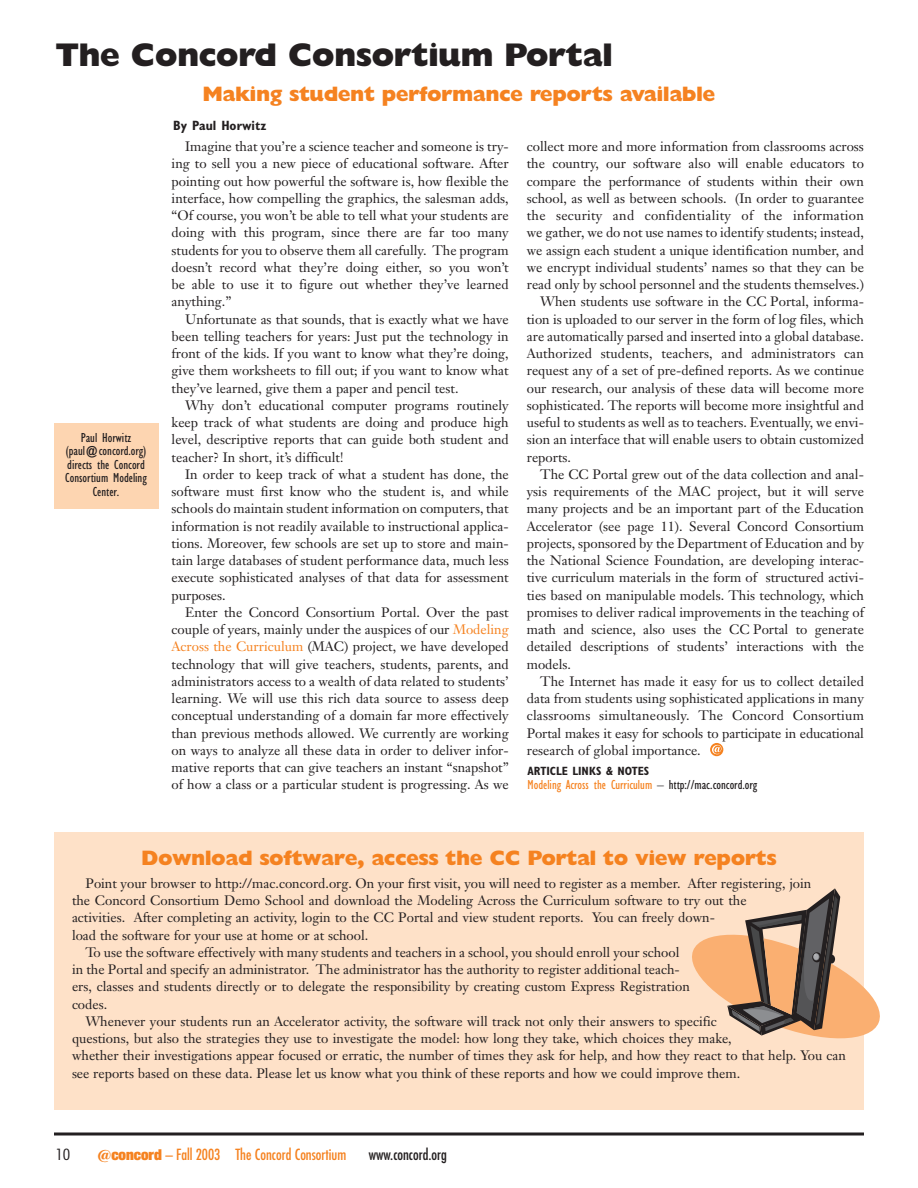
<style>
.page{position:relative;width:918px;height:1188px;background:#fff}
.page>*{position:absolute;margin:0;border:0;box-sizing:border-box;transform-origin:0 0}
.t1{font:800 33px "Gill Sans";letter-spacing:-.025em;color:#231f20}
.t2{font:800 21px "Gill Sans";letter-spacing:-.025em;color:#f58220}
.t3{font:condensed 15px "Futura";color:#f58220}
.t4{font:condensed 15px "Futura";color:#231f20}
.t5{font:300 condensed 15px "Futura";color:#231f20;scale:1.2 1}
.t6{font:13.5px/17.2px "Janson Text";color:#231f20;text-align:justify}
.t7{font:condensed 13.5px/13.5px "Gill Sans";color:#231f20;text-align:center}
.t8{font:condensed 13.5px "Gill Sans";color:#f58220}
.t9{font:13.5px "Janson Text";letter-spacing:.02em;color:#231f20}
.t10{font:700 condensed 13.5px "Gill Sans";color:#231f20}
.t11{font:700 condensed 12px "Gill Sans";color:#231f20}
.s1{color:#f58220}
.s2{color:#231f20}
.s3{font-family:"New Baskerville";font-weight:700;font-stretch:normal}
.s4{font-family:"Helvetica Neue";font-weight:900;font-stretch:expanded}
</style>
<div class="page">
<svg style="left:710px;top:743px;width:13px;height:13px"></svg>
<svg style="left:712px;top:745px;width:9px;height:9px"></svg>
<svg style="left:54px;top:1132px;width:810px;height:4px;background:#595657"></svg>
<div style="left:54px;top:423px;width:104px;height:86px;background:#fdd5b1"></div>
<div style="left:54px;top:832px;width:810px;height:277px;background:#fee1c8"></div>
<svg style="left:692px;top:888px;width:188px;height:151px"></svg>
<h1 class="t1" style="left:56px;top:43px;width:559px">The Concord Consortium Portal</h1>
<h2 class="t2" style="left:203px;top:86px;width:514px">Making student performance reports available</h2>
<p class="t10" style="left:173px;top:121px;width:95px">By Paul Horwitz</p>
<p class="t7" style="left:65px;top:432px;width:83px">Paul Horwitz (paul@concord.org) directs the Concord<br>Consortium Modeling<br>Center.</p>
<p class="t6" style="left:172px;top:139px;width:339px;text-indent:14px">Imagine that you’re a science teacher and someone is try&shy;ing to sell you a new piece of educational software. After pointing out how powerful the software is, how flexible the interface, how compelling the graphics, the salesman adds, “Of course, you won’t be able to tell what your students are doing with this program, since there are far too many students for you to observe them all carefully. The program doesn’t record what they’re doing either, so you won’t be able to use it to figure out whether they’ve learned anything.”</p>
<p class="t6" style="left:172px;top:312px;width:339px;text-indent:14px">Unfortunate as that sounds, that is exactly what we have been telling teachers for years: Just put the technology in front of the kids. If you want to know what they’re doing, give them worksheets to fill out; if you want to know what they’ve learned, give them a paper and pencil test.</p>
<p class="t6" style="left:172px;top:398px;width:339px;text-indent:14px">Why don’t educational computer programs routinely keep track of what students are doing and produce high level, descriptive reports that can guide both student and teacher? In short, it’s difficult!</p>
<p class="t6" style="left:172px;top:467px;width:339px;text-indent:14px">In order to keep track of what a student has done, the software must first know who the student is, and while schools do maintain student information on computers, that information is not readily available to instructional applica&shy;tions. Moreover, few schools are set up to store and main&shy;tain large databases of student performance data, much less execute sophisticated analyses of that data for assessment purposes.</p>
<p class="t6" style="left:172px;top:605px;width:339px;text-indent:14px">Enter the Concord Consortium Portal. Over the past couple of years, mainly under the auspices of our <span class="s1">Modeling Across the Curriculum</span> (MAC) project, we have developed technology that will give teachers, students, parents, and administrators access to a wealth of data related to students’ learning. We will use this rich data source to assess deep conceptual understanding of a domain far more effectively than previous methods allowed. We currently are working on ways to analyze all these data in order to deliver infor&shy;mative reports that can give teachers an instant “snapshot” of how a class or a particular student is progressing. As we</p>
<p class="t6" style="left:527px;top:139px;width:339px">collect more and more information from classrooms across</p>
<p class="t6" style="left:527px;top:156px;width:339px">the country, our software also will enable educators to</p>
<p class="t6" style="left:527px;top:174px;width:339px">compare the performance of students within their own</p>
<p class="t6" style="left:527px;top:191px;width:339px">school, as well as between schools. (In order to guarantee</p>
<p class="t9" style="left:527px;top:210px;width:339px">the security and confidentiality of the information</p>
<p class="t6" style="left:527px;top:225px;width:339px">we gather, we do not use names to identify students; instead,</p>
<p class="t6" style="left:527px;top:243px;width:339px">we assign each student a unique identification number, and</p>
<p class="t6" style="left:527px;top:260px;width:339px">we encrypt individual students’ names so that they can be</p>
<p class="t6" style="left:527px;top:277px;width:339px">read only by school personnel and the students themselves.)</p>
<p class="t6" style="left:540px;top:294px;width:325px">When students use software in the CC Portal, informa-</p>
<p class="t6" style="left:527px;top:312px;width:339px">tion is uploaded to our server in the form of log files, which</p>
<p class="t6" style="left:527px;top:329px;width:339px">are automatically parsed and inserted into a global database.</p>
<p class="t6" style="left:527px;top:346px;width:339px">Authorized students, teachers, and administrators can</p>
<p class="t6" style="left:527px;top:363px;width:339px">request any of a set of pre-defined reports. As we continue</p>
<p class="t6" style="left:527px;top:381px;width:339px">our research, our analysis of these data will become more</p>
<p class="t6" style="left:527px;top:398px;width:339px">sophisticated. The reports will become more insightful and</p>
<p class="t6" style="left:527px;top:415px;width:339px">useful to students as well as to teachers. Eventually, we envi-</p>
<p class="t6" style="left:527px;top:432px;width:339px">sion an interface that will enable users to obtain customized</p>
<p class="t6" style="left:527px;top:450px;width:46px">reports.</p>
<p class="t6" style="left:540px;top:467px;width:325px">The CC Portal grew out of the data collection and anal-</p>
<p class="t6" style="left:527px;top:484px;width:339px">ysis requirements of the MAC project, but it will serve</p>
<p class="t6" style="left:527px;top:501px;width:339px">many projects and be an important part of the Education</p>
<p class="t6" style="left:527px;top:519px;width:339px">Accelerator (see page 11). Several Concord Consortium</p>
<p class="t6" style="left:527px;top:536px;width:339px">projects, sponsored by the Department of Education and by</p>
<p class="t6" style="left:527px;top:553px;width:339px">the National Science Foundation, are developing interac-</p>
<p class="t6" style="left:527px;top:570px;width:339px">tive curriculum materials in the form of structured activi-</p>
<p class="t6" style="left:527px;top:588px;width:339px">ties based on manipulable models. This technology, which</p>
<p class="t6" style="left:527px;top:605px;width:339px">promises to deliver radical improvements in the teaching of</p>
<p class="t6" style="left:527px;top:622px;width:339px">math and science, also uses the CC Portal to generate</p>
<p class="t6" style="left:527px;top:639px;width:339px">detailed descriptions of students’ interactions with the</p>
<p class="t6" style="left:527px;top:657px;width:46px">models.</p>
<p class="t6" style="left:540px;top:674px;width:325px">The Internet has made it easy for us to collect detailed</p>
<p class="t6" style="left:527px;top:691px;width:339px">data from students using sophisticated applications in many</p>
<p class="t6" style="left:527px;top:708px;width:339px">classrooms simultaneously. The Concord Consortium</p>
<p class="t6" style="left:527px;top:726px;width:339px">Portal makes it easy for schools to participate in educational</p>
<p class="t6" style="left:527px;top:743px;width:175px">research of global importance.</p>
<p class="t11" style="left:528px;top:766px;width:123px">ARTICLE LINKS &amp; NOTES</p>
<p class="t8" style="left:528px;top:780px;width:231px">Modeling Across the Curriculum <span class="s2">– http://mac.concord.org</span></p>
<h2 class="t2" style="left:141px;top:850px;width:637px">Download software, access the CC Portal to view reports</h2>
<p class="t6" style="left:86px;top:876px;width:727px">Point your browser to http://mac.concord.org. On your first visit, you will need to register as a member. After registering, join</p>
<p class="t6" style="left:72px;top:893px;width:676px">the Concord Consortium Demo School and download the Modeling Across the Curriculum software to try out the</p>
<p class="t6" style="left:72px;top:910px;width:645px">activities. After completing an activity, login to the CC Portal and view student reports. You can freely down-</p>
<p class="t6" style="left:72px;top:928px;width:298px">load the software for your use at home or at school.</p>
<p class="t6" style="left:86px;top:945px;width:595px">To use the software effectively with many students and teachers in a school, you should enroll your school</p>
<p class="t6" style="left:72px;top:962px;width:609px">in the Portal and specify an administrator. The administrator has the authority to register additional teach-</p>
<p class="t6" style="left:72px;top:979px;width:619px">ers, classes and students directly or to delegate the responsibility by creating custom Express Registration</p>
<p class="t6" style="left:72px;top:997px;width:37px">codes.</p>
<p class="t6" style="left:86px;top:1014px;width:633px">Whenever your students run an Accelerator activity, the software will track not only their answers to specific</p>
<p class="t6" style="left:72px;top:1031px;width:661px">questions, but also the strategies they use to investigate the model: how long they take, which choices they make,</p>
<p class="t6" style="left:72px;top:1048px;width:776px">whether their investigations appear focused or erratic, the number of times they ask for help, and how they react to that help. You can</p>
<p class="t6" style="left:72px;top:1066px;width:670px">see reports based on these data. Please let us know what you think of these reports and how we could improve them.</p>
<p class="t5" style="left:56px;top:1148px;width:14px">10</p>
<p class="t3" style="left:97px;top:1148px;width:250px"><span class="s3">@</span><span class="s4">concord</span> – Fall 2003 The Concord Consortium</p>
<p class="t4" style="left:369px;top:1148px;width:80px">www.concord.org</p>
</div>
